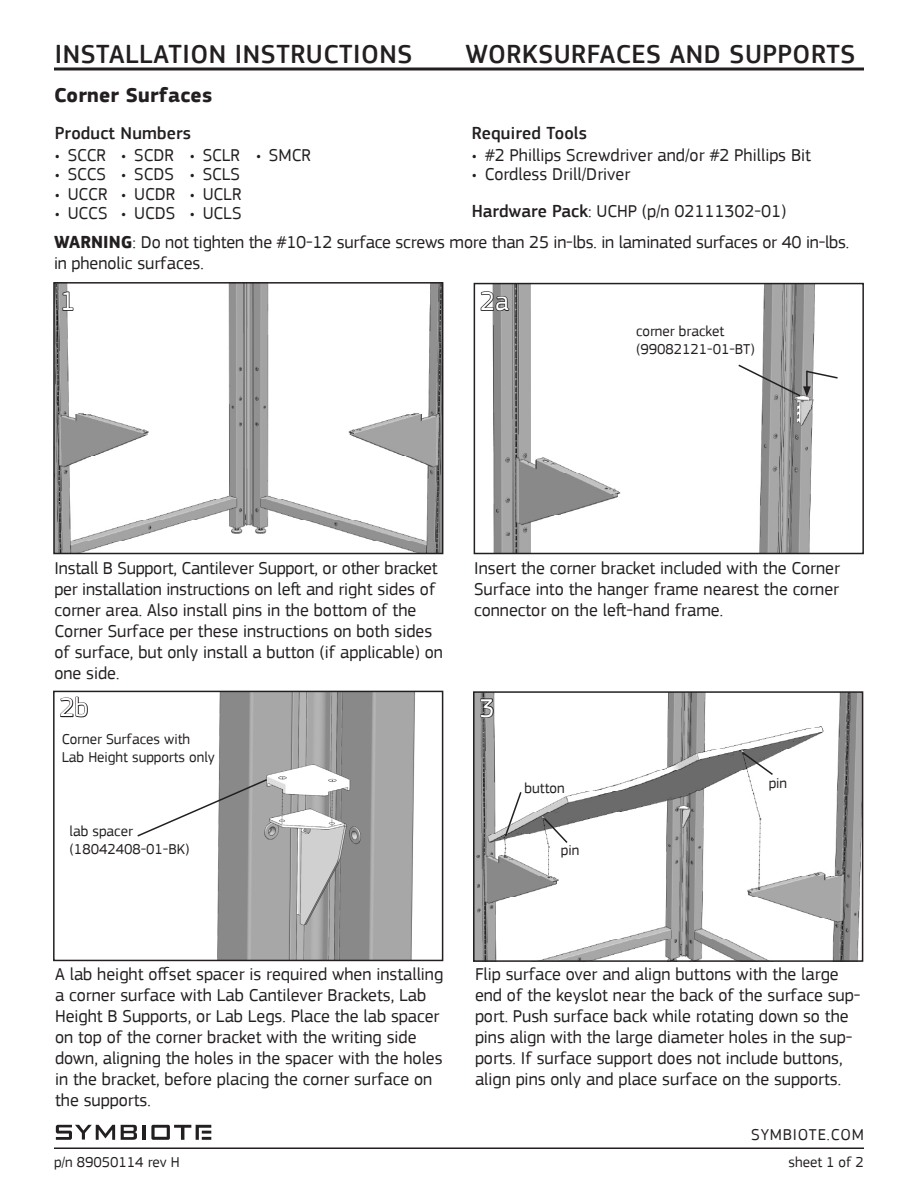
<style>
.page{position:relative;width:918px;height:1188px;background:#fff}
.page>*{position:absolute;margin:0;border:0;box-sizing:border-box;transform-origin:0 0}
.t1{font:500 27px "PF Square Sans Pro";letter-spacing:.02em;color:#231f20}
.t2{font:27px "PF Square Sans Pro";color:#fff}
._5-Product_Name_14PT{font:700 21px "PF Square Sans Pro";letter-spacing:.01em;color:#231f20}
.t3{font:18px/21px "PF Square Sans Pro";color:#231f20}
._6-Product_Number_12{font:500 18px "PF Square Sans Pro";letter-spacing:.01em;color:#231f20}
.t4{font:16.5px "PF Square Sans Pro";letter-spacing:.05em;color:#231f20}
._7-Parts_10PT{font:15px/18px "PF Square Sans Pro";color:#231f20}
.s1{font-weight:500}
.s2{font-weight:700}
</style>
<div class="page">
<hr style="left:54px;top:68px;width:810px;height:2px;background:#231f20">
<hr style="left:54px;top:1147px;width:810px;height:2px;background:#231f20">
<svg style="left:121px;top:1125px;width:16px;height:15px"></svg>
<hr style="left:143px;top:1125px;width:3px;height:15px;background:#231f20">
<svg style="left:56px;top:1125px;width:59px;height:15px"></svg>
<svg style="left:151px;top:1125px;width:60px;height:15px"></svg>
<img style="left:56px;top:285px;width:384px;height:266px">
<div style="left:53px;top:282px;width:390px;height:272px;border:2px solid #231f20"></div>
<img style="left:492px;top:286px;width:323px;height:265px">
<div style="left:474px;top:283px;width:390px;height:271px;border:2px solid #231f20"></div>
<svg style="left:62px;top:291px;width:12px;height:21px"></svg>
<img style="left:217px;top:694px;width:198px;height:264px">
<div style="left:53px;top:691px;width:390px;height:270px;border:2px solid #231f20"></div>
<img style="left:476px;top:694px;width:384px;height:265px">
<div style="left:473px;top:691px;width:390px;height:271px;border:2px solid #231f20"></div>
<svg style="left:59px;top:690px;width:30px;height:28px"></svg>
<svg style="left:479px;top:697px;width:16px;height:35px"></svg>
<svg style="left:479px;top:282px;width:31px;height:30px"></svg>
<svg style="left:737px;top:363px;width:101px;height:35px"></svg>
<svg style="left:504px;top:790px;width:19px;height:48px"></svg>
<svg style="left:542px;top:816px;width:27px;height:29px"></svg>
<svg style="left:740px;top:750px;width:35px;height:27px"></svg>
<svg style="left:137px;top:778px;width:132px;height:60px"></svg>
<h1 class="t1" style="left:55px;top:39px;width:359px">INSTALLATION INSTRUCTIONS</h1>
<p class="_5-Product_Name_14PT" style="left:54px;top:83px;width:160px">Corner Surfaces</p>
<p class="_6-Product_Number_12" style="left:55px;top:122px;width:138px">Product Numbers</p>
<p class="t3" style="left:55px;top:144px;width:53px">• SCCR</p>
<p class="t3" style="left:55px;top:164px;width:53px">• SCCS</p>
<p class="t3" style="left:55px;top:183px;width:54px">• UCCR</p>
<p class="t3" style="left:55px;top:203px;width:54px">• UCCS</p>
<p class="t3" style="left:121px;top:145px;width:54px">• SCDR</p>
<p class="t3" style="left:121px;top:164px;width:54px">• SCDS</p>
<p class="t3" style="left:121px;top:184px;width:56px">• UCDR</p>
<p class="t3" style="left:121px;top:203px;width:56px">• UCDS</p>
<p class="t3" style="left:190px;top:145px;width:52px">• SCLR</p>
<p class="t3" style="left:190px;top:164px;width:52px">• SCLS</p>
<p class="t3" style="left:190px;top:184px;width:53px">• UCLR</p>
<p class="t3" style="left:190px;top:203px;width:53px">• UCLS</p>
<p class="t3" style="left:256px;top:145px;width:56px">• SMCR</p>
<h1 class="t1" style="left:465px;top:39px;width:391px">WORKSURFACES AND SUPPORTS</h1>
<p class="_6-Product_Number_12" style="left:472px;top:122px;width:117px">Required Tools</p>
<p class="t3" style="left:472px;top:144px;width:341px">• #2 Phillips Screwdriver and/or #2 Phillips Bit</p>
<p class="t3" style="left:472px;top:164px;width:160px">• Cordless Drill/Driver</p>
<p class="t3" style="left:472px;top:200px;width:316px"><span class="s1">Hardware Pack</span>: UCHP (p/n 02111302-01)</p>
<p class="t3" style="left:54px;top:232px;width:797px"><span class="s2">WARNING</span>: Do not tighten the #10-12 surface screws more than 25 in-lbs. in laminated surfaces or 40 in-lbs. in phenolic surfaces.</p>
<p class="t2" style="left:60px;top:285px;width:17px">1</p>
<p class="t2" style="left:480px;top:285px;width:30px">2a</p>
<p class="_7-Parts_10PT" style="left:636px;top:322px;width:120px">corner bracket (99082121-01-BT)</p>
<p class="t3" style="left:54px;top:557px;width:390px">Install B Support, Cantilever Support, or other bracket per installation instructions on left and right sides of corner area. Also install pins in the bottom of the Corner Surface per these instructions on both sides of surface, but only install a button (if applicable) on one side.</p>
<p class="t3" style="left:474px;top:557px;width:367px;text-align:justify">Insert the corner bracket included with the Corner Surface into the hanger frame nearest the corner connector on the left-hand frame.</p>
<p class="t2" style="left:60px;top:692px;width:30px">2b</p>
<p class="t2" style="left:480px;top:692px;width:17px">3</p>
<p class="_7-Parts_10PT" style="left:62px;top:730px;width:155px">Corner Surfaces with<br>Lab Height supports only</p>
<p class="_7-Parts_10PT" style="left:70px;top:822px;width:65px">lab spacer</p>
<p class="_7-Parts_10PT" style="left:70px;top:840px;width:121px">(18042408-01-BK)</p>
<p class="_7-Parts_10PT" style="left:525px;top:779px;width:42px">button</p>
<p class="_7-Parts_10PT" style="left:561px;top:841px;width:20px">pin</p>
<p class="_7-Parts_10PT" style="left:769px;top:774px;width:20px">pin</p>
<p class="t3" style="left:55px;top:963px;width:390px">A lab height offset spacer is required when installing a corner surface with Lab Cantilever Brackets, Lab Height B Supports, or Lab Legs. Place the lab spacer on top of the corner bracket with the writing side down, aligning the holes in the spacer with the holes in the bracket, before placing the corner surface on the supports.</p>
<p class="t3" style="left:475px;top:964px;width:387px">Flip surface over and align buttons with the large end of the keyslot near the back of the surface sup&shy;port. Push surface back while rotating down so the pins align with the large diameter holes in the sup&shy;ports. If surface support does not include buttons, align pins only and place surface on the supports.</p>
<p class="t4" style="left:751px;top:1125px;width:114px">SYMBIOTE.COM</p>
<p class="_7-Parts_10PT" style="left:54px;top:1153px;width:127px">p/n 89050114 rev H</p>
<p class="_7-Parts_10PT" style="left:788px;top:1153px;width:77px">sheet 1 of 2</p>
</div>
